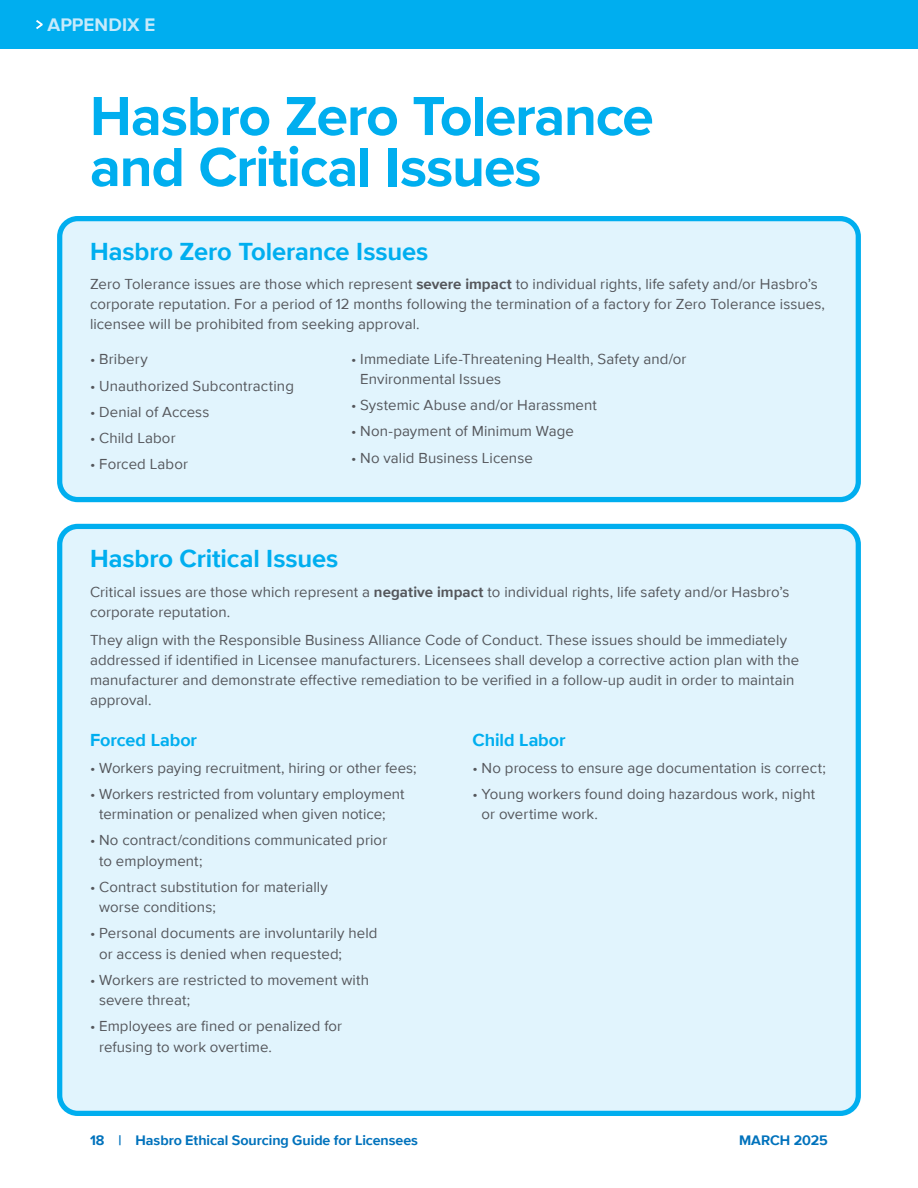
<style>
.page{position:relative;width:918px;height:1188px;background:#fff}
.page>*{position:absolute;margin:0;border:0;box-sizing:border-box;transform-origin:0 0}
.t1{font:700 57px/51px "Proxima Nova";letter-spacing:-.02em;color:#00aeef}
.t2{font:700 25.5px "Proxima Nova";letter-spacing:-.005em;color:#00aeef}
.t3{font:700 18.75px "Proxima Nova";letter-spacing:.005em;color:#c7eafb}
.t4{font:700 18px "Proxima Nova";color:#00aeef}
.t5{font:15px/20.2px "Proxima Nova";letter-spacing:.005em;color:#54565b}
.t6{font:700 14.25px "Proxima Nova";letter-spacing:-.005em;color:#0072bc}
.s1{font-weight:700}
</style>
<div class="page">
<div style="left:0;top:0;width:918px;height:49px;background:#00aeef"></div>
<svg style="left:36px;top:20px;width:7px;height:9px"></svg>
<div style="left:60px;top:219px;width:798px;height:281px;background:#e1f4fd;border-radius:18px"></div>
<div style="left:57px;top:216px;width:804px;height:286px;border:5px solid #00aeef;border-radius:18px"></div>
<div style="left:60px;top:526px;width:798px;height:587px;background:#e1f4fd;border-radius:18px"></div>
<div style="left:57px;top:524px;width:804px;height:592px;border:5px solid #00aeef;border-radius:18px"></div>
<p class="t3" style="left:47px;top:10px;width:109px">APPENDIX E</p>
<h1 class="t1" style="left:90px;top:89px;width:565px">Hasbro Zero Tolerance and Critical Issues</h1>
<h2 class="t2" style="left:90px;top:232px;width:340px">Hasbro Zero Tolerance Issues</h2>
<p class="t5" style="left:90px;top:273px;width:737px">Zero Tolerance issues are those which represent <span class="s1">severe impact</span> to individual rights, life safety and/or Hasbro’s corporate reputation. For a period of 12 months following the termination of a factory for Zero Tolerance issues, licensee will be prohibited from seeking approval.</p>
<p class="t5" style="left:90px;top:349px;width:59px">• Bribery</p>
<p class="t5" style="left:90px;top:375px;width:205px">• Unauthorized Subcontracting</p>
<p class="t5" style="left:90px;top:401px;width:121px">• Denial of Access</p>
<p class="t5" style="left:90px;top:427px;width:87px">• Child Labor</p>
<p class="t5" style="left:90px;top:454px;width:100px">• Forced Labor</p>
<p class="t5" style="left:360px;top:348px;width:328px;text-indent:-9px">• Immediate Life-Threatening Health, Safety and/or<br>Environmental Issues</p>
<p class="t5" style="left:351px;top:394px;width:248px">• Systemic Abuse and/or Harassment</p>
<p class="t5" style="left:351px;top:421px;width:225px">• Non-payment of Minimum Wage</p>
<p class="t5" style="left:351px;top:447px;width:183px">• No valid Business License</p>
<h2 class="t2" style="left:90px;top:540px;width:250px">Hasbro Critical Issues</h2>
<p class="t5" style="left:90px;top:581px;width:701px">Critical issues are those which represent a <span class="s1">negative impact</span> to individual rights, life safety and/or Hasbro’s corporate reputation.</p>
<p class="t5" style="left:90px;top:629px;width:711px">They align with the Responsible Business Alliance Code of Conduct. These issues should be immediately addressed if identified in Licensee manufacturers. Licensees shall develop a corrective action plan with the manufacturer and demonstrate effective remediation to be verified in a follow-up audit in order to maintain approval.</p>
<p class="t4" style="left:90px;top:727px;width:109px">Forced Labor</p>
<p class="t5" style="left:90px;top:757px;width:328px">• Workers paying recruitment, hiring or other fees;</p>
<p class="t5" style="left:99px;top:783px;width:307px;text-indent:-9px">• Workers restricted from voluntary employment termination or penalized when given notice;</p>
<p class="t5" style="left:99px;top:830px;width:290px;text-indent:-9px">• No contract/conditions communicated prior to employment;</p>
<p class="t5" style="left:99px;top:876px;width:230px;text-indent:-9px">• Contract substitution for materially worse conditions;</p>
<p class="t5" style="left:99px;top:923px;width:280px;text-indent:-9px">• Personal documents are involuntarily held or access is denied when requested;</p>
<p class="t5" style="left:99px;top:969px;width:271px;text-indent:-9px">• Workers are restricted to movement with severe threat;</p>
<p class="t5" style="left:99px;top:1016px;width:245px;text-indent:-9px">• Employees are fined or penalized for refusing to work overtime.</p>
<p class="t4" style="left:472px;top:727px;width:95px">Child Labor</p>
<p class="t5" style="left:472px;top:757px;width:355px">• No process to ensure age documentation is correct;</p>
<p class="t5" style="left:482px;top:783px;width:335px;text-indent:-9px">• Young workers found doing hazardous work, night or overtime work.</p>
<p class="t6" style="left:90px;top:1130px;width:330px">18 | Hasbro Ethical Sourcing Guide for Licensees</p>
<p class="t6" style="left:739px;top:1130px;width:90px">MARCH 2025</p>
</div>
